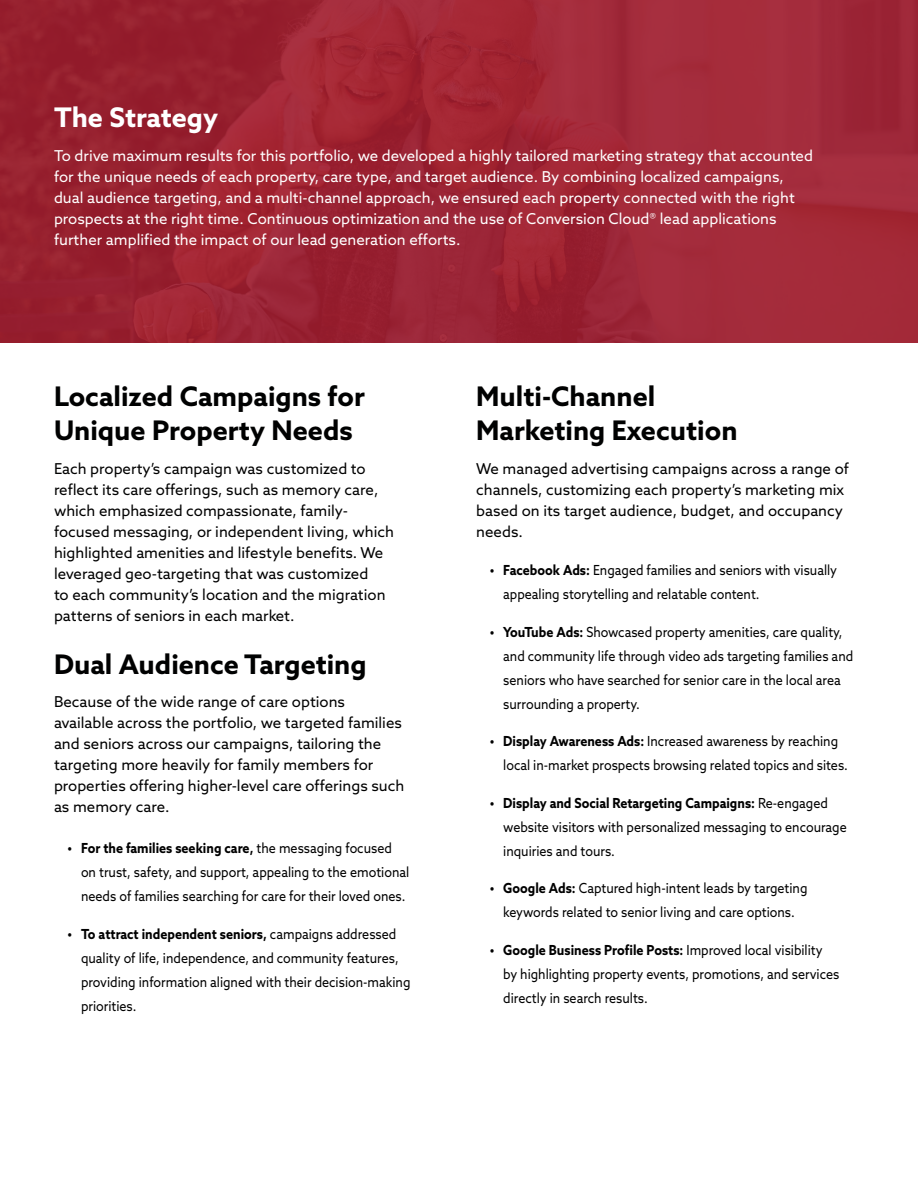
<style>
.page{position:relative;width:918px;height:1188px;background:#fff}
.page>*{position:absolute;margin:0;border:0;box-sizing:border-box;transform-origin:0 0}
.t1{font:700 27px/34.5px "Azo Sans";color:#000101}
.t2{font:700 27px "Azo Sans";color:#fff}
.t3{font:15px/21px "Azo Sans";color:#000101}
.t4{font:15px/21px "Azo Sans";color:#fff}
.t5{font:13.8px/24px "Azo Sans";color:#000;scale:.91 1}
.s1{font-weight:700}
</style>
<div class="page">
<img style="left:0;top:0;width:918px;height:343px">
<h1 class="t2" style="left:54px;top:100px;width:166px">The Strategy</h1>
<p class="t4" style="left:54px;top:145px;width:761px">To drive maximum results for this portfolio, we developed a highly tailored marketing strategy that accounted for the unique needs of each property, care type, and target audience. By combining localized campaigns, dual audience targeting, and a multi-channel approach, we ensured each property connected with the right prospects at the right time. Continuous optimization and the use of Conversion Cloud® lead applications further amplified the impact of our lead generation efforts.</p>
<h1 class="t1" style="left:54px;top:378px;width:312px">Localized Campaigns for<br>Unique Property Needs</h1>
<p class="t3" style="left:54px;top:458px;width:342px">Each property’s campaign was customized to reflect its care offerings, such as memory care, which emphasized compassionate, family&shy;focused messaging, or independent living, which highlighted amenities and lifestyle benefits. We leveraged geo-targeting that was customized<br>to each community’s location and the migration patterns of seniors in each market.</p>
<h1 class="t1" style="left:54px;top:646px;width:314px">Dual Audience Targeting</h1>
<p class="t3" style="left:54px;top:691px;width:352px">Because of the wide range of care options available across the portfolio, we targeted families and seniors across our campaigns, tailoring the targeting more heavily for family members for properties offering higher-level care offerings such as memory care.</p>
<p class="t5" style="left:81px;top:836px;width:362px;text-indent:-13px"><span class="s1">• For the families seeking care,</span> the messaging focused on trust, safety, and support, appealing to the emotional needs of families searching for care for their loved ones.</p>
<p class="t5" style="left:81px;top:922px;width:364px;text-indent:-13px"><span class="s1">• To attract independent seniors,</span> campaigns addressed quality of life, independence, and community features, providing information aligned with their decision-making priorities.</p>
<h1 class="t1" style="left:476px;top:378px;width:263px">Multi-Channel<br>Marketing Execution</h1>
<p class="t3" style="left:476px;top:458px;width:374px">We managed advertising campaigns across a range of channels, customizing each property’s marketing mix based on its target audience, budget, and occupancy needs.</p>
<p class="t5" style="left:503px;top:558px;width:368px;text-indent:-13px"><span class="s1">• Facebook Ads:</span> Engaged families and seniors with visually appealing storytelling and relatable content.</p>
<p class="t5" style="left:503px;top:620px;width:386px;text-indent:-13px"><span class="s1">• YouTube Ads:</span> Showcased property amenities, care quality, and community life through video ads targeting families and seniors who have searched for senior care in the local area surrounding a property.</p>
<p class="t5" style="left:503px;top:729px;width:380px;text-indent:-13px"><span class="s1">• Display Awareness Ads:</span> Increased awareness by reaching local in-market prospects browsing related topics and sites.</p>
<p class="t5" style="left:503px;top:791px;width:379px;text-indent:-13px"><span class="s1">• Display and Social Retargeting Campaigns:</span> Re-engaged website visitors with personalized messaging to encourage inquiries and tours.</p>
<p class="t5" style="left:490px;top:876px;width:351px;text-align:center"><span class="s1">• Google Ads:</span> Captured high-intent leads by targeting keywords related to senior living and care options.</p>
<p class="t5" style="left:503px;top:938px;width:371px;text-indent:-13px"><span class="s1">• Google Business Profile Posts:</span> Improved local visibility by highlighting property events, promotions, and services directly in search results.</p>
</div>
